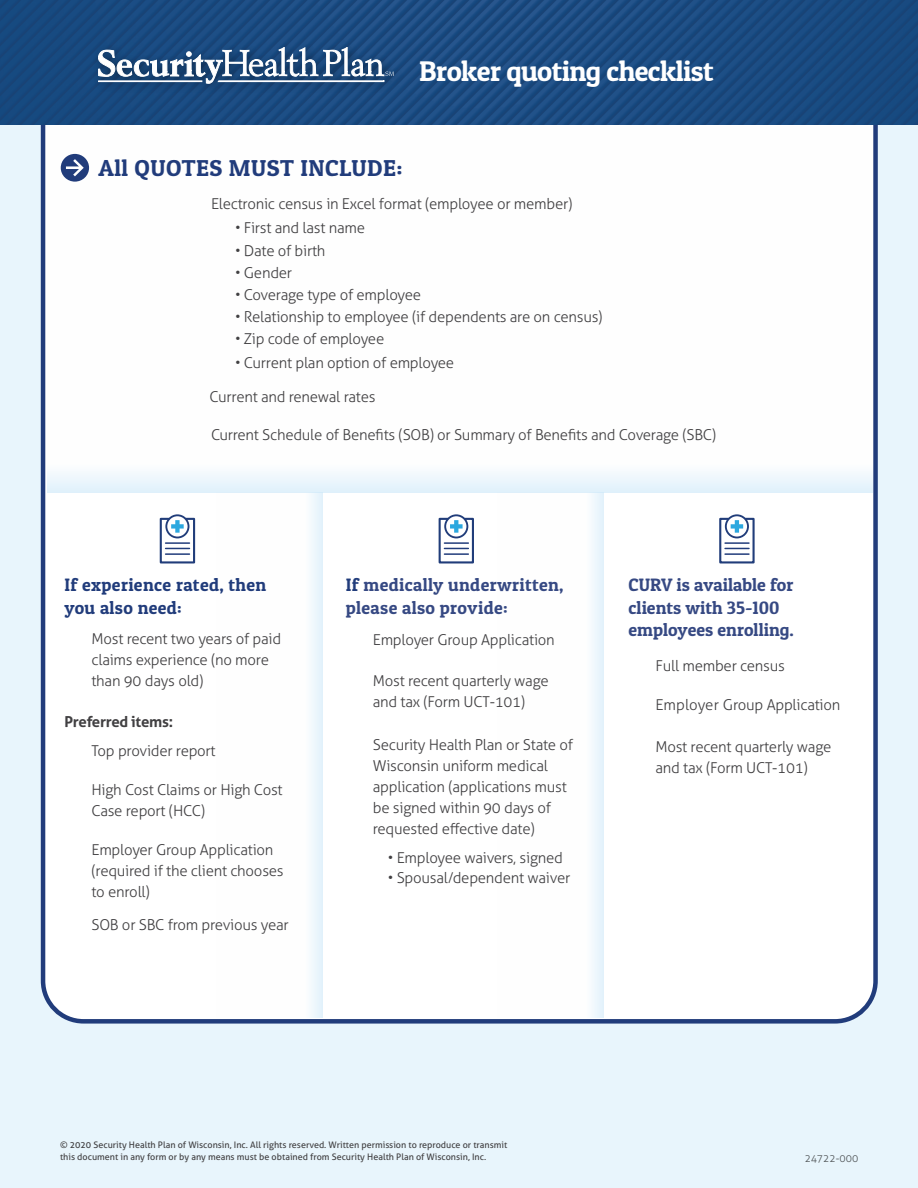
<style>
.page{position:relative;width:918px;height:1188px;background:#fff}
.page>*{position:absolute;margin:0;border:0;box-sizing:border-box;transform-origin:0 0}
.t1{font:28.5px "Patua One";letter-spacing:-.02em;color:#fff}
.t2{font:23.1px "Patua One";letter-spacing:.02em;color:#213c7b;scale:1.04 1}
.t3{font:18px/22.5px "Patua One";letter-spacing:.005em;color:#364983}
.t4{font:18px/22.5px "Patua One";letter-spacing:.02em;color:#213c7b}
.t5{font:300 15px/21px "Aller";letter-spacing:-.015em;color:#414042}
.t6{font:700 15px "Aller";letter-spacing:-.015em;color:#414042}
.t7{font:300 10.5px "Aller";color:#000}
.t8{font:9px/12px "Aller";color:#414042}
.s1{color:#213c7b}
</style>
<div class="page">
<div style="left:0;top:125px;width:918px;height:1063px;background:#e8f5fc"></div>
<div style="left:43px;top:66px;width:833px;height:955px;background:#fff;border-radius:40px"></div>
<img style="left:0;top:0;width:918px;height:125px">
<div style="left:92px;top:42px;width:312px;height:52px;background:#000;opacity:.45"></div>
<svg style="left:98px;top:47px;width:296px;height:37px"></svg>
<div style="left:165px;top:514px;width:24px;height:24px;border:2px solid #213d7a;border-radius:50%"></div>
<svg style="left:159px;top:517px;width:37px;height:47px"></svg>
<div style="left:444px;top:514px;width:24px;height:24px;border:2px solid #213d7a;border-radius:50%"></div>
<svg style="left:438px;top:517px;width:36px;height:47px"></svg>
<div style="left:725px;top:514px;width:24px;height:24px;border:2px solid #213d7a;border-radius:50%"></div>
<svg style="left:719px;top:517px;width:36px;height:47px"></svg>
<svg style="left:497px;top:492px;width:107px;height:526px"></svg>
<h1 class="t1" style="left:419px;top:53px;width:296px">Broker quoting checklist</h1>
<h2 class="t2" style="left:98px;top:153px;width:294px">All QUOTES MUST INCLUDE:</h2>
<p class="t5" style="left:211px;top:194px;width:363px">Electronic census in Excel format (employee or member)</p>
<p class="t5" style="left:235px;top:217px;width:132px">• First and last name</p>
<p class="t5" style="left:235px;top:240px;width:92px">• Date of birth</p>
<p class="t5" style="left:235px;top:262px;width:59px">• Gender</p>
<p class="t5" style="left:235px;top:284px;width:188px">• Coverage type of employee</p>
<p class="t5" style="left:235px;top:306px;width:369px">• Relationship to employee (if dependents are on census)</p>
<p class="t5" style="left:235px;top:328px;width:151px">• Zip code of employee</p>
<p class="t5" style="left:235px;top:352px;width:221px">• Current plan option of employee</p>
<p class="t5" style="left:210px;top:386px;width:168px">Current and renewal rates</p>
<p class="t5" style="left:211px;top:425px;width:507px">Current Schedule of Benefits (SOB) or Summary of Benefits and Coverage (SBC)</p>
<p class="t4" style="left:65px;top:573px;width:203px">If experience rated, then you also need:</p>
<p class="t5" style="left:92px;top:628px;width:191px">Most recent two years of paid claims experience (no more than 90 days old)</p>
<p class="t6" style="left:65px;top:712px;width:110px">Preferred items:</p>
<p class="t5" style="left:92px;top:741px;width:126px">Top provider report</p>
<p class="t5" style="left:92px;top:780px;width:193px">High Cost Claims or High Cost<br>Case report (HCC)</p>
<p class="t5" style="left:92px;top:840px;width:194px">Employer Group Application (required if the client chooses to enroll)</p>
<p class="t5" style="left:92px;top:915px;width:199px">SOB or SBC from previous year</p>
<p class="t3" style="left:346px;top:573px;width:219px"><span class="s1">If</span> medically underwritten, please also provide:</p>
<p class="t5" style="left:373px;top:629px;width:183px">Employer Group Application</p>
<p class="t5" style="left:373px;top:670px;width:177px">Most recent quarterly wage and tax (Form UCT-101)</p>
<p class="t5" style="left:373px;top:734px;width:202px">Security Health Plan or State of<br>Wisconsin uniform medical application (applications must be signed within 90 days of requested effective date)</p>
<p class="t5" style="left:388px;top:847px;width:177px">• Employee waivers, signed</p>
<p class="t5" style="left:388px;top:868px;width:184px">• Spousal/dependent waiver</p>
<p class="t3" style="left:628px;top:573px;width:167px">CURV is available for clients with 35-100 employees enrolling.</p>
<p class="t5" style="left:655px;top:655px;width:131px">Full member census</p>
<p class="t5" style="left:655px;top:694px;width:186px">Employer Group Application</p>
<p class="t5" style="left:655px;top:736px;width:177px">Most recent quarterly wage and tax (Form UCT-101)</p>
<p class="t8" style="left:60px;top:1139px;width:449px">© 2020 Security Health Plan of Wisconsin, Inc. All rights reserved. Written permission to reproduce or transmit this document in any form or by any means must be obtained from Security Health Plan of Wisconsin, Inc.</p>
<p class="t7" style="left:804px;top:1152px;width:56px">24722-000</p>
</div>
